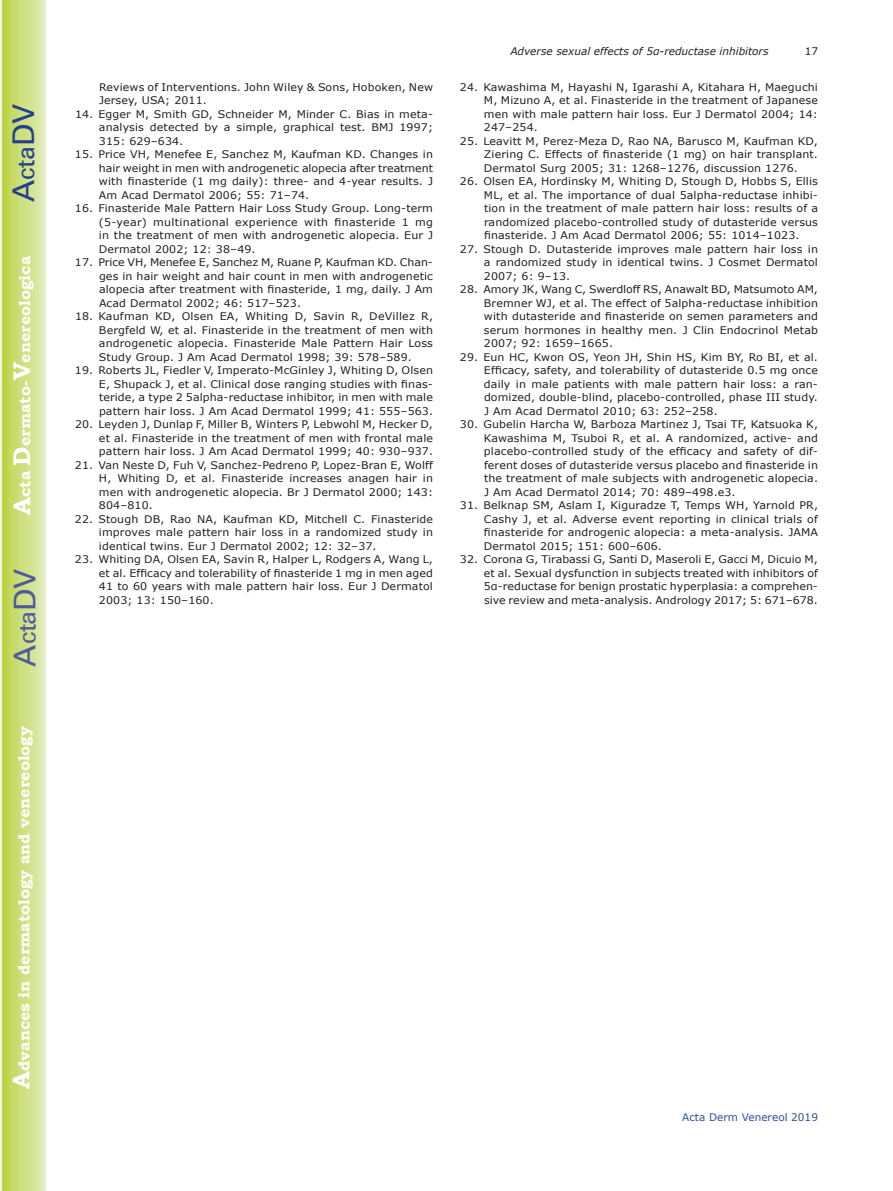
<style>
.page{position:relative;width:893px;height:1191px;background:#fff}
.page>*{position:absolute;margin:0;border:0;box-sizing:border-box;transform-origin:0 0}
.t1{font:30px "Univers";color:#4d5a9e}
.t2{font:30px "Univers";color:#253f8e}
.t3{font:700 15.75px "Bookman Old Style";color:#fff}
.t4{font:10.5px/13.5px "Verdana";letter-spacing:.01em;color:#231f20;text-align:justify;scale:1.05 1}
.t5{font:italic 10.5px "Verdana";color:#231f20}
.t6{font:10.5px "Verdana";color:#324f95}
.t7{font:10.5px "Verdana";letter-spacing:.01em;color:#231f20}
.s1{font-size:24px}
</style>
<div class="page">
<svg style="left:1px;top:0;width:45px;height:1191px;background:#cfe084"></svg>
<h1 class="t2" style="left:6px;top:202px;width:100px;rotate:-90deg">A<span class="s1">cta</span>DV</h1>
<h2 class="t3" style="left:15px;top:515px;width:260px;rotate:-90deg"><span class="s1">A</span>cta <span class="s1">D</span>ermato-<span class="s1">V</span>enereologica</h2>
<h1 class="t1" style="left:7px;top:666px;width:100px;rotate:-90deg">A<span class="s1">cta</span>DV</h1>
<h2 class="t3" style="left:15px;top:1088px;width:364px;rotate:-90deg"><span class="s1">A</span>dvances in dermatology and venereology</h2>
<p class="t4" style="left:99px;top:80px;width:320px">Reviews of Interventions. John Wiley &amp; Sons, Hoboken, New<br>Jersey, USA; 2011.</p>
<p class="t4" style="left:99px;top:107px;width:320px;text-indent:-24px">14. Egger M, Smith GD, Schneider M, Minder C. Bias in meta&shy;analysis detected by a simple, graphical test. BMJ 1997; 315: 629–634.</p>
<p class="t4" style="left:99px;top:148px;width:320px;text-indent:-24px">15. Price VH, Menefee E, Sanchez M, Kaufman KD. Changes in hair weight in men with androgenetic alopecia after treatment with finasteride (1 mg daily): three- and 4-year results. J Am Acad Dermatol 2006; 55: 71–74.</p>
<p class="t4" style="left:99px;top:202px;width:320px;text-indent:-24px">16. Finasteride Male Pattern Hair Loss Study Group. Long-term (5-year) multinational experience with finasteride 1 mg in the treatment of men with androgenetic alopecia. Eur J Dermatol 2002; 12: 38–49.</p>
<p class="t4" style="left:99px;top:256px;width:320px;text-indent:-24px">17. Price VH, Menefee E, Sanchez M, Ruane P, Kaufman KD. Chan&shy;ges in hair weight and hair count in men with androgenetic alopecia after treatment with finasteride, 1 mg, daily. J Am Acad Dermatol 2002; 46: 517–523.</p>
<p class="t4" style="left:99px;top:310px;width:320px;text-indent:-24px">18. Kaufman KD, Olsen EA, Whiting D, Savin R, DeVillez R, Bergfeld W, et al. Finasteride in the treatment of men with androgenetic alopecia. Finasteride Male Pattern Hair Loss Study Group. J Am Acad Dermatol 1998; 39: 578–589.</p>
<p class="t4" style="left:99px;top:364px;width:320px;text-indent:-24px">19. Roberts JL, Fiedler V, Imperato-McGinley J, Whiting D, Olsen E, Shupack J, et al. Clinical dose ranging studies with finas&shy;teride, a type 2 5alpha-reductase inhibitor, in men with male pattern hair loss. J Am Acad Dermatol 1999; 41: 555–563.</p>
<p class="t4" style="left:99px;top:418px;width:320px;text-indent:-24px">20. Leyden J, Dunlap F, Miller B, Winters P, Lebwohl M, Hecker D, et al. Finasteride in the treatment of men with frontal male pattern hair loss. J Am Acad Dermatol 1999; 40: 930–937.</p>
<p class="t4" style="left:99px;top:458px;width:320px;text-indent:-24px">21. Van Neste D, Fuh V, Sanchez-Pedreno P, Lopez-Bran E, Wolff H, Whiting D, et al. Finasteride increases anagen hair in men with androgenetic alopecia. Br J Dermatol 2000; 143:<br>804–810.</p>
<p class="t4" style="left:99px;top:512px;width:320px;text-indent:-24px">22. Stough DB, Rao NA, Kaufman KD, Mitchell C. Finasteride improves male pattern hair loss in a randomized study in identical twins. Eur J Dermatol 2002; 12: 32–37.</p>
<p class="t4" style="left:99px;top:553px;width:320px;text-indent:-24px">23. Whiting DA, Olsen EA, Savin R, Halper L, Rodgers A, Wang L, et al. Efficacy and tolerability of finasteride 1 mg in men aged 41 to 60 years with male pattern hair loss. Eur J Dermatol 2003; 13: 150–160.</p>
<p class="t5" style="left:510px;top:44px;width:260px">Adverse sexual effects of 5α-reductase inhibitors</p>
<p class="t7" style="left:805px;top:44px;width:15px">17</p>
<p class="t4" style="left:484px;top:80px;width:320px;text-indent:-24px">24. Kawashima M, Hayashi N, Igarashi A, Kitahara H, Maeguchi M, Mizuno A, et al. Finasteride in the treatment of Japanese men with male pattern hair loss. Eur J Dermatol 2004; 14:<br>247–254.</p>
<p class="t4" style="left:484px;top:134px;width:320px;text-indent:-24px">25. Leavitt M, Perez-Meza D, Rao NA, Barusco M, Kaufman KD, Ziering C. Effects of finasteride (1 mg) on hair transplant.<br>Dermatol Surg 2005; 31: 1268–1276, discussion 1276.</p>
<p class="t4" style="left:484px;top:175px;width:320px;text-indent:-24px">26. Olsen EA, Hordinsky M, Whiting D, Stough D, Hobbs S, Ellis ML, et al. The importance of dual 5alpha-reductase inhibi&shy;tion in the treatment of male pattern hair loss: results of a randomized placebo-controlled study of dutasteride versus finasteride. J Am Acad Dermatol 2006; 55: 1014–1023.</p>
<p class="t4" style="left:484px;top:242px;width:320px;text-indent:-24px">27. Stough D. Dutasteride improves male pattern hair loss in a randomized study in identical twins. J Cosmet Dermatol 2007; 6: 9–13.</p>
<p class="t4" style="left:484px;top:283px;width:320px;text-indent:-24px">28. Amory JK, Wang C, Swerdloff RS, Anawalt BD, Matsumoto AM, Bremner WJ, et al. The effect of 5alpha-reductase inhibition with dutasteride and finasteride on semen parameters and serum hormones in healthy men. J Clin Endocrinol Metab 2007; 92: 1659–1665.</p>
<p class="t4" style="left:484px;top:350px;width:320px;text-indent:-24px">29. Eun HC, Kwon OS, Yeon JH, Shin HS, Kim BY, Ro BI, et al.<br>Efficacy, safety, and tolerability of dutasteride 0.5 mg once daily in male patients with male pattern hair loss: a ran&shy;domized, double-blind, placebo-controlled, phase III study.<br>J Am Acad Dermatol 2010; 63: 252–258.</p>
<p class="t4" style="left:484px;top:418px;width:320px;text-indent:-24px">30. Gubelin Harcha W, Barboza Martinez J, Tsai TF, Katsuoka K, Kawashima M, Tsuboi R, et al. A randomized, active- and placebo-controlled study of the efficacy and safety of dif&shy;ferent doses of dutasteride versus placebo and finasteride in the treatment of male subjects with androgenetic alopecia.<br>J Am Acad Dermatol 2014; 70: 489–498.e3.</p>
<p class="t4" style="left:484px;top:499px;width:320px;text-indent:-24px">31. Belknap SM, Aslam I, Kiguradze T, Temps WH, Yarnold PR, Cashy J, et al. Adverse event reporting in clinical trials of finasteride for androgenic alopecia: a meta-analysis. JAMA Dermatol 2015; 151: 600–606.</p>
<p class="t4" style="left:484px;top:553px;width:320px;text-indent:-24px">32. Corona G, Tirabassi G, Santi D, Maseroli E, Gacci M, Dicuio M, et al. Sexual dysfunction in subjects treated with inhibitors of 5α-reductase for benign prostatic hyperplasia: a comprehen&shy;sive review and meta-analysis. Andrology 2017; 5: 671–678.</p>
<p class="t6" style="left:682px;top:1110px;width:137px">Acta Derm Venereol 2019</p>
</div>
